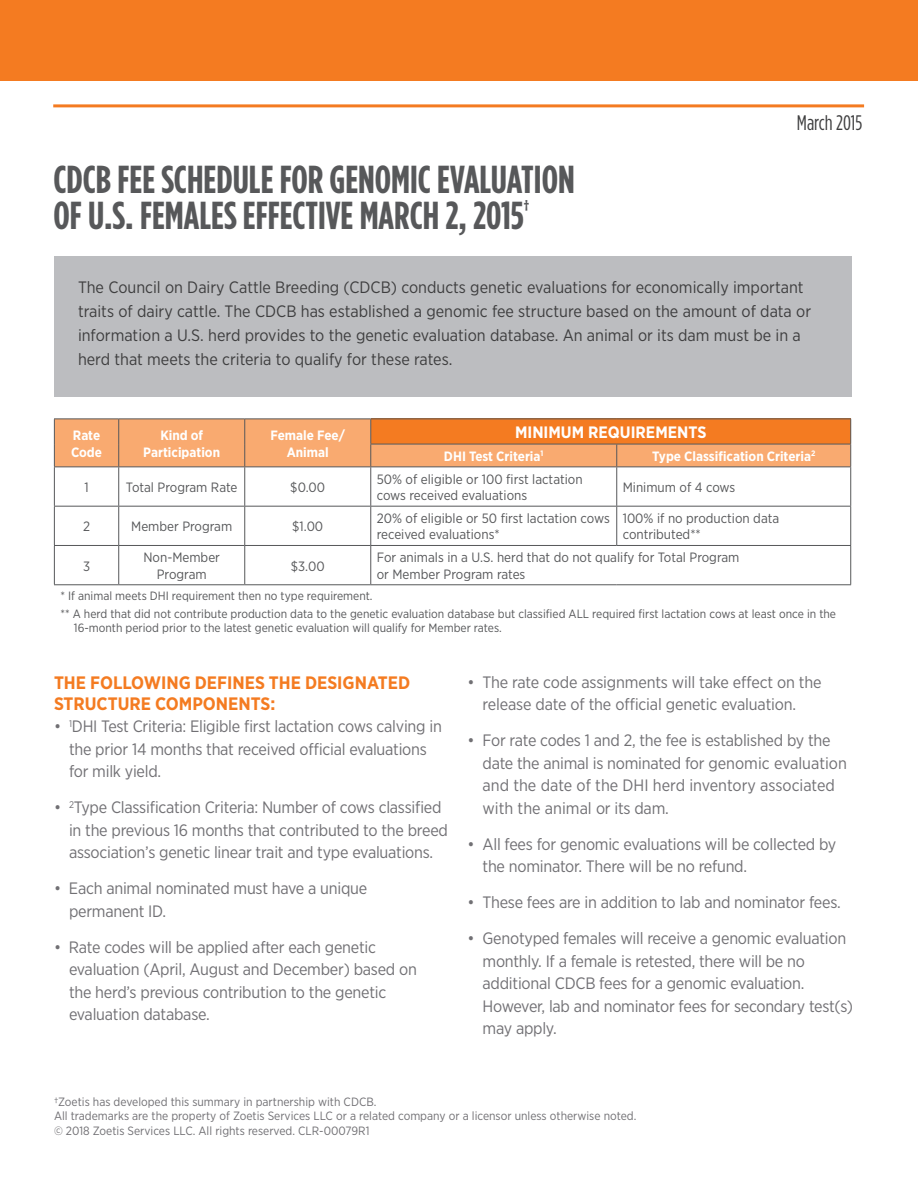
<style>
.page{position:relative;width:918px;height:1188px;background:#fff}
.page>*{position:absolute;margin:0;border:0;box-sizing:border-box;transform-origin:0 0}
.t1{font:700 39px/36px "Gotham Condensed";color:#57585a}
.t2{font:21px "Gotham Condensed";color:#3e3e3f}
.Subhead{font:700 18px/21px "Gotham Narrow";color:#f47b21}
.Body_copy{font:16.5px/22.5px "Gotham Narrow";letter-spacing:-.015em;color:#717074}
.t3{font:16.5px/24px "Gotham Narrow";color:#3e3e3f}
.Table_title{font:700 16.5px "Gotham Narrow";color:#fff}
.t4{font:13.5px/16.5px "Gotham Narrow";color:#57585a}
.t5{font:700 13.5px/16.5px "Gotham Narrow";color:#fff;text-align:center}
.t6{font:12px/14.2px "Gotham Narrow";color:#57585a}
.t7{font:12px "Gotham Narrow";color:#717074}
</style>
<div class="page">
<div style="left:54px;top:256px;width:797px;height:140px;background:#bcbdc0"></div>
<div style="left:0;top:0;width:918px;height:81px;background:#f47b21"></div>
<hr style="left:53px;top:104px;width:811px;height:3px;background:#f47b21">
<hr style="left:54px;top:418px;width:65px;height:1px;background:#57585a">
<hr style="left:119px;top:418px;width:126px;height:1px;background:#57585a">
<hr style="left:245px;top:418px;width:126px;height:1px;background:#57585a">
<hr style="left:371px;top:418px;width:246px;height:1px;background:#57585a">
<hr style="left:617px;top:418px;width:234px;height:1px;background:#57585a">
<svg style="left:54px;top:419px;width:797px;height:47px;background:#f29956"></svg>
<hr style="left:54px;top:466px;width:65px;height:1px;background:#57585a">
<hr style="left:54px;top:467px;width:1px;height:39px;background:#57585a">
<hr style="left:119px;top:466px;width:126px;height:1px;background:#57585a">
<hr style="left:118px;top:467px;width:1px;height:39px;background:#57585a">
<hr style="left:245px;top:466px;width:126px;height:1px;background:#57585a">
<hr style="left:244px;top:467px;width:1px;height:39px;background:#57585a">
<hr style="left:371px;top:466px;width:246px;height:1px;background:#57585a">
<hr style="left:370px;top:467px;width:1px;height:39px;background:#57585a">
<hr style="left:617px;top:466px;width:234px;height:1px;background:#57585a">
<hr style="left:616px;top:467px;width:1px;height:39px;background:#57585a">
<hr style="left:850px;top:467px;width:1px;height:39px;background:#57585a">
<hr style="left:54px;top:506px;width:65px;height:1px;background:#57585a">
<hr style="left:54px;top:507px;width:1px;height:38px;background:#57585a">
<hr style="left:119px;top:506px;width:126px;height:1px;background:#57585a">
<hr style="left:118px;top:507px;width:1px;height:38px;background:#57585a">
<hr style="left:245px;top:506px;width:126px;height:1px;background:#57585a">
<hr style="left:244px;top:507px;width:1px;height:38px;background:#57585a">
<hr style="left:371px;top:506px;width:246px;height:1px;background:#57585a">
<hr style="left:370px;top:507px;width:1px;height:38px;background:#57585a">
<hr style="left:617px;top:506px;width:234px;height:1px;background:#57585a">
<hr style="left:616px;top:507px;width:1px;height:38px;background:#57585a">
<hr style="left:850px;top:507px;width:1px;height:38px;background:#57585a">
<hr style="left:54px;top:545px;width:65px;height:1px;background:#57585a">
<hr style="left:54px;top:546px;width:1px;height:38px;background:#57585a">
<hr style="left:119px;top:545px;width:126px;height:1px;background:#57585a">
<hr style="left:118px;top:546px;width:1px;height:38px;background:#57585a">
<hr style="left:245px;top:545px;width:126px;height:1px;background:#57585a">
<hr style="left:244px;top:546px;width:1px;height:38px;background:#57585a">
<hr style="left:371px;top:545px;width:246px;height:1px;background:#57585a">
<hr style="left:370px;top:546px;width:1px;height:38px;background:#57585a">
<hr style="left:617px;top:545px;width:234px;height:1px;background:#57585a">
<hr style="left:850px;top:546px;width:1px;height:38px;background:#57585a">
<hr style="left:54px;top:584px;width:65px;height:1px;background:#57585a">
<hr style="left:119px;top:584px;width:126px;height:1px;background:#57585a">
<hr style="left:245px;top:584px;width:126px;height:1px;background:#57585a">
<hr style="left:371px;top:584px;width:246px;height:1px;background:#57585a">
<hr style="left:617px;top:584px;width:234px;height:1px;background:#57585a">
<p class="t1" style="left:53px;top:161px;width:523px">CDCB FEE SCHEDULE FOR GENOMIC EVALUATION<br>OF U.S. FEMALES EFFECTIVE MARCH 2, 2015<sup>†</sup></p>
<p class="t2" style="left:797px;top:110px;width:67px">March 2015</p>
<p class="t3" style="left:78px;top:275px;width:735px">The Council on Dairy Cattle Breeding (CDCB) conducts genetic evaluations for economically important traits of dairy cattle. The CDCB has established a genomic fee structure based on the amount of data or information a U.S. herd provides to the genetic evaluation database. An animal or its dam must be in a herd that meets the criteria to qualify for these rates.</p>
<p class="t5" style="left:71px;top:427px;width:33px;text-align:left">Rate<br>Code</p>
<p class="t5" style="left:143px;top:427px;width:78px">Kind of<br>Participation</p>
<p class="t5" style="left:270px;top:427px;width:76px">Female Fee/<br>Animal</p>
<p class="Table_title" style="left:515px;top:422px;width:193px">MINIMUM REQUIREMENTS</p>
<p class="t5" style="left:444px;top:448px;width:101px">DHI Test Criteria<sup>1</sup></p>
<p class="t5" style="left:652px;top:448px;width:165px">Type Classification Criteria<sup>2</sup></p>
<p class="t4" style="left:84px;top:479px;width:6px">1</p>
<p class="t4" style="left:126px;top:479px;width:113px">Total Program Rate</p>
<p class="t4" style="left:290px;top:479px;width:36px">$0.00</p>
<p class="t4" style="left:377px;top:470px;width:207px">50% of eligible or 100 first lactation cows received evaluations</p>
<p class="t4" style="left:623px;top:479px;width:114px">Minimum of 4 cows</p>
<p class="t4" style="left:83px;top:518px;width:9px">2</p>
<p class="t4" style="left:131px;top:518px;width:103px">Member Program</p>
<p class="t4" style="left:292px;top:518px;width:33px">$1.00</p>
<p class="t4" style="left:377px;top:510px;width:235px">20% of eligible or 50 first lactation cows received evaluations*</p>
<p class="t4" style="left:623px;top:510px;width:158px">100% if no production data contributed**</p>
<p class="t4" style="left:83px;top:557px;width:9px">3</p>
<p class="t4" style="left:143px;top:549px;width:78px;text-align:center">Non-Member<br>Program</p>
<p class="t4" style="left:291px;top:557px;width:35px">$3.00</p>
<p class="t4" style="left:377px;top:549px;width:364px">For animals in a U.S. herd that do not qualify for Total Program or Member Program rates</p>
<p class="t6" style="left:60px;top:589px;width:314px">* If animal meets DHI requirement then no type requirement.</p>
<p class="t6" style="left:74px;top:606px;width:764px;text-indent:-14px">** A herd that did not contribute production data to the genetic evaluation database but classified ALL required first lactation cows at least once in the<br>16-month period prior to the latest genetic evaluation will qualify for Member rates.</p>
<p class="Subhead" style="left:54px;top:672px;width:358px">THE FOLLOWING DEFINES THE DESIGNATED<br>STRUCTURE COMPONENTS:</p>
<p class="Body_copy" style="left:69px;top:715px;width:374px;text-indent:-15px">• <sup>1</sup>DHI Test Criteria: Eligible first lactation cows calving in the prior 14 months that received official evaluations for milk yield.</p>
<p class="Body_copy" style="left:69px;top:796px;width:380px;text-indent:-15px">• <sup>2</sup>Type Classification Criteria: Number of cows classified in the previous 16 months that contributed to the breed association’s genetic linear trait and type evaluations.</p>
<p class="Body_copy" style="left:69px;top:877px;width:300px;text-indent:-15px">• Each animal nominated must have a unique permanent ID.</p>
<p class="Body_copy" style="left:69px;top:936px;width:349px;text-indent:-15px">• Rate codes will be applied after each genetic evaluation (April, August and December) based on the herd’s previous contribution to the genetic evaluation database.</p>
<p class="Body_copy" style="left:483px;top:670px;width:341px;text-indent:-15px">• The rate code assignments will take effect on the release date of the official genetic evaluation.</p>
<p class="Body_copy" style="left:483px;top:729px;width:366px;text-indent:-15px">• For rate codes 1 and 2, the fee is established by the date the animal is nominated for genomic evaluation and the date of the DHI herd inventory associated with the animal or its dam.</p>
<p class="Body_copy" style="left:483px;top:832px;width:355px;text-indent:-15px">• All fees for genomic evaluations will be collected by the nominator. There will be no refund.</p>
<p class="Body_copy" style="left:468px;top:891px;width:375px">• These fees are in addition to lab and nominator fees.</p>
<p class="Body_copy" style="left:483px;top:927px;width:372px;text-indent:-15px">• Genotyped females will receive a genomic evaluation monthly. If a female is retested, there will be no additional CDCB fees for a genomic evaluation.<br>However, lab and nominator fees for secondary test(s) may apply.</p>
<p class="t7" style="left:54px;top:1094px;width:324px">†Zoetis has developed this summary in partnership with CDCB.</p>
<p class="t7" style="left:54px;top:1109px;width:584px">All trademarks are the property of Zoetis Services LLC or a related company or a licensor unless otherwise noted.</p>
<p class="t7" style="left:54px;top:1123px;width:317px">© 2018 Zoetis Services LLC. All rights reserved. CLR-00079R1</p>
</div>
